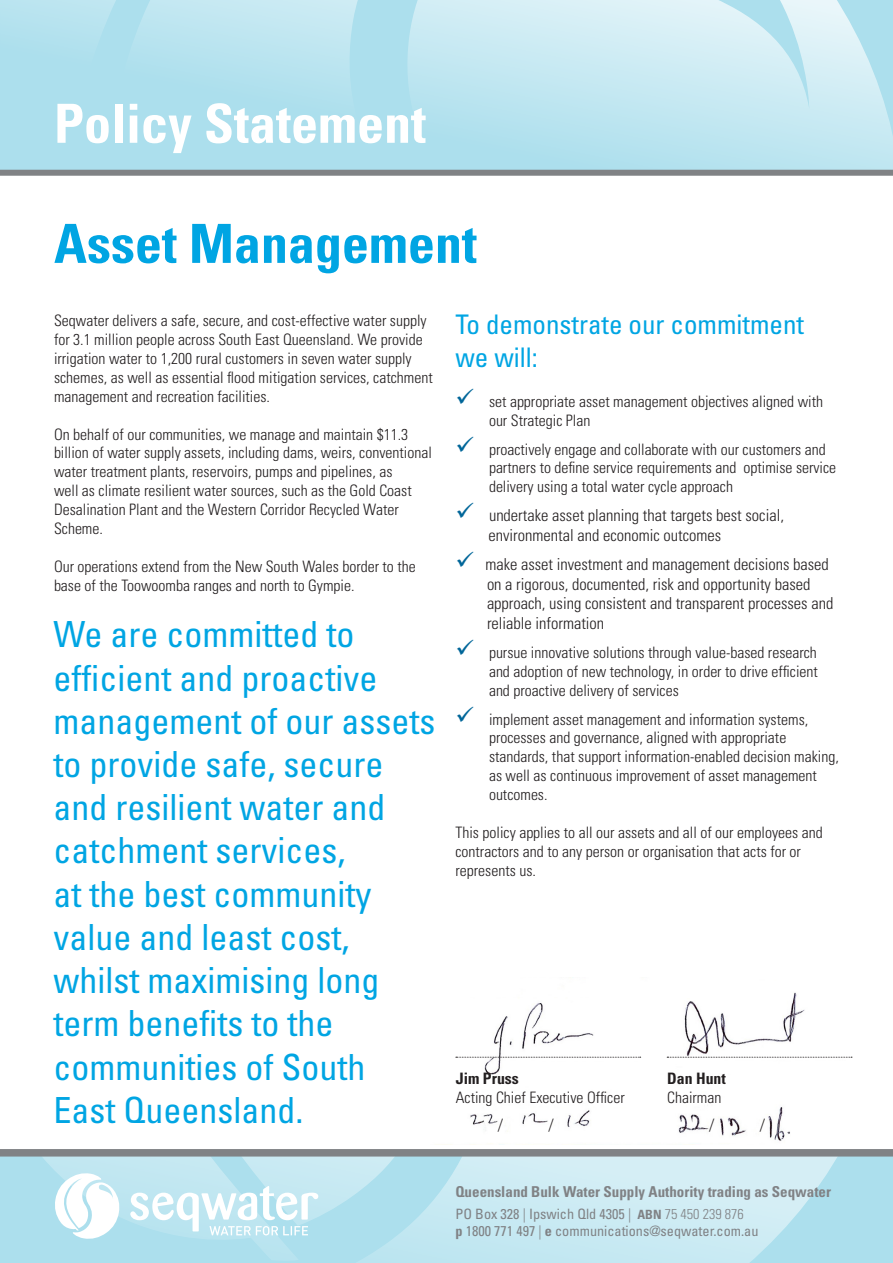
<style>
.page{position:relative;width:893px;height:1263px;background:#fff}
.page>*{position:absolute;margin:0;border:0;box-sizing:border-box;transform-origin:0 0}
.t1{font:700 condensed 54px "Univers LT Std";color:#fff}
.t2{font:700 condensed 54px "Univers LT Std";color:#00a5e3}
.t3{font:condensed 36px/43.2px "Univers LT Std";color:#00a5e3}
.t4{font:condensed 27px/32.4px "Univers LT Std";color:#00a5e3}
.t5{font:300 condensed 16.5px/19.8px "Univers LT Std";color:#231f20}
.t6{font:300 condensed 15.75px/18.9px "Univers LT Std";color:#231f20}
.t7{font:700 condensed 15.75px "Univers LT Std";color:#231f20}
.t8{font:700 condensed 15px "Univers LT Std";color:#808285}
.t9{font:condensed 14.25px "Univers LT Std";color:#808285}
.s1{color:#069}
.s2{font-weight:300}
.s3{font-weight:700;font-size:12.75px}
.s4{font-weight:700}
</style>
<div class="page">
<img style="left:450px;top:992px;width:403px;height:153px">
<svg style="left:0;top:0;width:893px;height:170px;background:#bbe4f0"></svg>
<div style="left:0;top:170px;width:893px;height:6px;background:#808285"></div>
<svg style="left:0;top:1156px;width:893px;height:107px;background:#bee5f0"></svg>
<div style="left:0;top:1149px;width:893px;height:7px;background:#808285"></div>
<svg style="left:130px;top:1186px;width:188px;height:49px"></svg>
<svg style="left:54px;top:1172px;width:66px;height:68px"></svg>
<svg style="left:456px;top:1057px;width:185px;height:1px"></svg>
<svg style="left:667px;top:1057px;width:185px;height:1px"></svg>
<p class="t1" style="left:54px;top:90px;width:374px">Policy Statement</p>
<p class="t2" style="left:54px;top:211px;width:424px">Asset Management</p>
<p class="t6" style="left:54px;top:311px;width:380px">Seqwater delivers a safe, secure, and cost-effective water supply for 3.1 million people across South East Queensland. We provide irrigation water to 1,200 rural customers in seven water supply schemes, as well as essential flood mitigation services, catchment management and recreation facilities.</p>
<p class="t6" style="left:54px;top:424px;width:379px">On behalf of our communities, we manage and maintain $11.3 billion of water supply assets, including dams, weirs, conventional water treatment plants, reservoirs, pumps and pipelines, as<br>well as climate resilient water sources, such as the Gold Coast Desalination Plant and the Western Corridor Recycled Water Scheme.</p>
<p class="t6" style="left:54px;top:557px;width:363px">Our operations extend from the New South Wales border to the base of the Toowoomba ranges and north to Gympie.</p>
<p class="t3" style="left:54px;top:612px;width:383px">We are committed to efficient and proactive management of our assets to provide safe, secure and resilient water and catchment services,<br>at the best community value and least cost, whilst maximising long term benefits to the communities of South<br>East Queensland.</p>
<p class="t4" style="left:455px;top:308px;width:350px">To demonstrate our commitment we will:</p>
<p class="t6" style="left:489px;top:392px;width:336px;text-indent:-34px"><span class="s1">✓</span> set appropriate asset management objectives aligned with our Strategic Plan</p>
<p class="t6" style="left:489px;top:440px;width:349px;text-indent:-34px"><span class="s1">✓</span> proactively engage and collaborate with our customers and partners to define service requirements and optimise service delivery using a total water cycle approach</p>
<p class="t5" style="left:488px;top:505px;width:297px;text-indent:-33px"><span class="s1">✓</span> undertake asset planning that targets best social, environmental and economic outcomes</p>
<p class="t5" style="left:487px;top:554px;width:348px;text-indent:-32px"><span class="s1">✓</span> make asset investment and management decisions based on a rigorous, documented, risk and opportunity based approach, using consistent and transparent processes and reliable information</p>
<p class="t6" style="left:489px;top:643px;width:330px;text-align:justify;text-indent:-34px"><span class="s1">✓</span> pursue innovative solutions through value-based research and adoption of new technology, in order to drive efficient and proactive delivery of services</p>
<p class="t6" style="left:489px;top:710px;width:351px;text-indent:-34px"><span class="s1">✓</span> implement asset management and information systems, processes and governance, aligned with appropriate standards, that support information-enabled decision making, as well as continuous improvement of asset management outcomes.</p>
<p class="t6" style="left:455px;top:823px;width:369px">This policy applies to all our assets and all of our employees and contractors and to any person or organisation that acts for or represents us.</p>
<p class="t7" style="left:456px;top:1068px;width:64px">Jim Pruss</p>
<p class="t6" style="left:456px;top:1088px;width:170px">Acting Chief Executive Officer</p>
<p class="t6" style="left:498px;top:1115px;width:7px">/</p>
<p class="t6" style="left:548px;top:1115px;width:7px">/</p>
<p class="t7" style="left:667px;top:1068px;width:60px">Dan Hunt</p>
<p class="t6" style="left:667px;top:1088px;width:56px">Chairman</p>
<p class="t6" style="left:709px;top:1115px;width:7px">/</p>
<p class="t6" style="left:760px;top:1115px;width:7px">/</p>
<p class="t8" style="left:455px;top:1183px;width:377px">Queensland Bulk Water Supply Authority trading as Seqwater</p>
<p class="t9" style="left:455px;top:1205px;width:290px">PO Box 328 <span class="s2">|</span> Ipswich Qld 4305 <span class="s2">|</span> <span class="s3">ABN</span> <span class="s2">75 450 239 876</span></p>
<p class="t9" style="left:455px;top:1222px;width:305px"><span class="s4">p</span> 1800 771 497 <span class="s2">|</span> <span class="s4">e</span> communications@seqwater.com.au</p>
</div>
